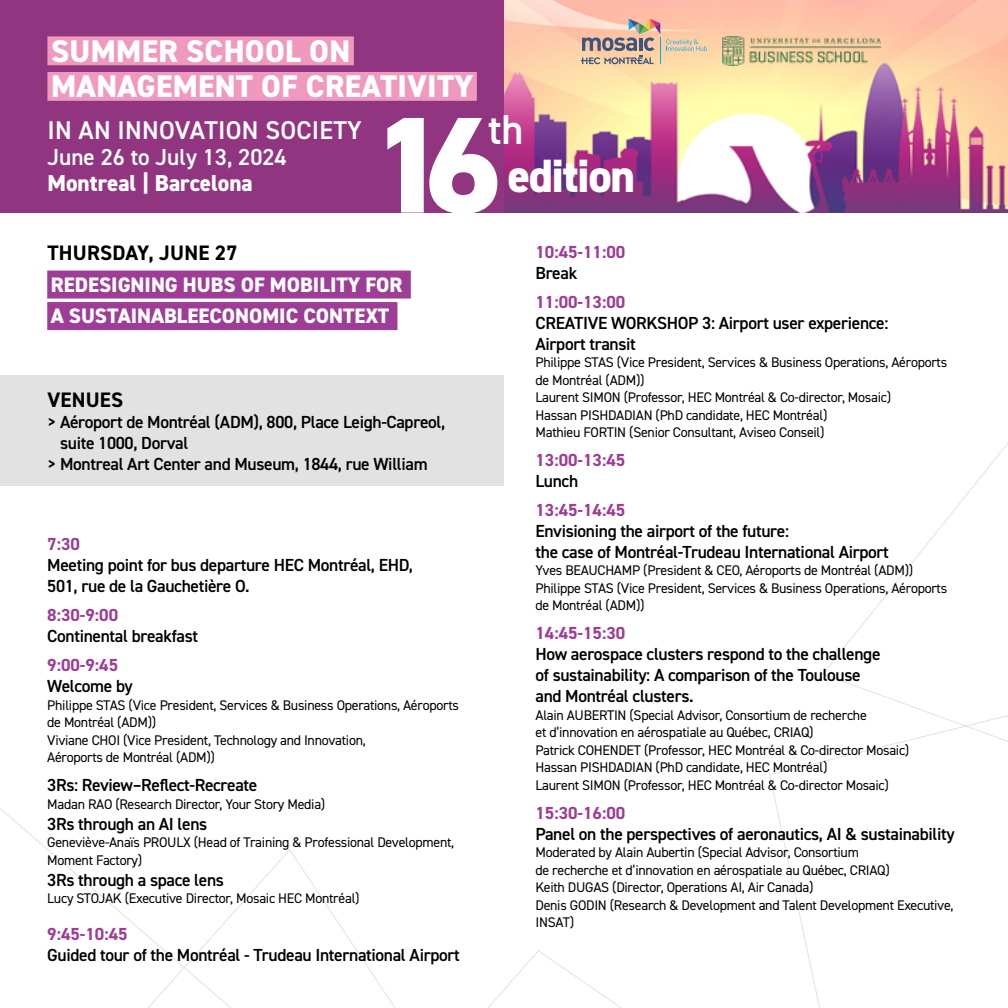
<style>
.page{position:relative;width:1008px;height:1008px;background:#fff}
.page>*{position:absolute;margin:0;border:0;box-sizing:border-box;transform-origin:0 0}
.t1{font:800 137.03px "DIN2014";color:#fff}
.t2{font:800 46.9px "DIN2014";letter-spacing:-.03em;color:#fff}
.t3{font:600 41.82px "DIN2014";color:#fff}
.t4{font:800 31.32px/35.5px "DIN2014";letter-spacing:.01em;color:#fff}
.t5{font:600 25.72px "DIN2014";letter-spacing:.01em;color:#fff}
.t6{font:600 23.1px "DIN2014";color:#fff}
.t7{font:800 23.1px "DIN2014";color:#fff}
.t8{font:800 21px/31.5px "DIN2014";color:#fff}
.t9{font:700 21px "DIN2014";letter-spacing:.01em;color:#000}
.t10{font:600 17.5px/21px "DIN2014";letter-spacing:-.02em;color:#000}
.t11{font:700 17.5px "DIN2014";color:#9d3d95}
.t12{font:14px/17.5px "DIN2014";letter-spacing:-.02em;color:#000}
</style>
<div class="page">
<img style="left:504px;top:0;width:504px;height:213px">
<div style="left:0;top:0;width:504px;height:213px;background:#923581"></div>
<svg style="left:109px;top:849px;width:266px;height:159px"></svg>
<svg style="left:375px;top:951px;width:247px;height:57px"></svg>
<svg style="left:822px;top:443px;width:186px;height:254px"></svg>
<svg style="left:769px;top:697px;width:239px;height:311px"></svg>
<svg style="left:581px;top:19px;width:126px;height:45px;background:#d8b8a2"></svg>
<div style="left:47px;top:36px;width:307px;height:29px;background:#f099bf"></div>
<div style="left:47px;top:72px;width:430px;height:29px;background:#f099bf"></div>
<img style="left:722px;top:37px;width:158px;height:29px">
<div style="left:0;top:375px;width:504px;height:111px;background:#e2e2e2"></div>
<div style="left:47px;top:271px;width:364px;height:28px;background:#9d3d95"></div>
<div style="left:47px;top:302px;width:350px;height:28px;background:#9d3d95"></div>
<h3 class="t4" style="left:51px;top:33px;width:424px">SUMMER SCHOOL ON<br>MANAGEMENT OF CREATIVITY</h3>
<h3 class="t5" style="left:48px;top:113px;width:316px">IN AN INNOVATION SOCIETY</h3>
<h3 class="t6" style="left:47px;top:142px;width:241px">June 26 to July 13, 2024</h3>
<h3 class="t7" style="left:47px;top:167px;width:207px">Montreal | Barcelona</h3>
<h3 class="t3" style="left:488px;top:102px;width:37px">th</h3>
<h2 class="t2" style="left:507px;top:144px;width:129px">edition</h2>
<h1 class="t1" style="left:370px;top:74px;width:133px">16</h1>
<h3 class="t9" style="left:47px;top:239px;width:192px">THURSDAY, JUNE 27</h3>
<h3 class="t8" style="left:51px;top:269px;width:353px">REDESIGNING HUBS OF MOBILITY FOR<br>A SUSTAINABLEECONOMIC CONTEXT</h3>
<h3 class="t9" style="left:47px;top:386px;width:77px">VENUES</h3>
<p class="t10" style="left:47px;top:411px;width:400px">&gt; Aéroport de Montréal (ADM), 800, Place Leigh-Capreol,</p>
<p class="t10" style="left:60px;top:432px;width:130px">suite 1000, Dorval</p>
<p class="t10" style="left:47px;top:453px;width:382px">&gt; Montreal Art Center and Museum, 1844, rue William</p>
<p class="t11" style="left:47px;top:533px;width:34px">7:30</p>
<p class="t10" style="left:47px;top:554px;width:367px">Meeting point for bus departure HEC Montréal, EHD,<br>501, rue de la Gauchetière O.</p>
<p class="t11" style="left:47px;top:604px;width:72px">8:30-9:00</p>
<p class="t10" style="left:47px;top:625px;width:152px">Continental breakfast</p>
<p class="t11" style="left:47px;top:653px;width:72px">9:00-9:45</p>
<p class="t10" style="left:47px;top:675px;width:87px">Welcome by</p>
<p class="t12" style="left:47px;top:696px;width:413px">Philippe STAS (Vice President, Services &amp; Business Operations, Aéroports de Montréal (ADM))<br>Viviane CHOI (Vice President, Technology and Innovation,<br>Aéroports de Montréal (ADM))</p>
<p class="t10" style="left:47px;top:774px;width:212px">3Rs: Review–Reflect-Recreate</p>
<p class="t12" style="left:47px;top:795px;width:280px">Madan RAO (Research Director, Your Story Media)</p>
<p class="t10" style="left:47px;top:813px;width:162px">3Rs through an AI lens</p>
<p class="t12" style="left:47px;top:833px;width:409px">Geneviève-Anaïs PROULX (Head of Training &amp; Professional Development,<br>Moment Factory)</p>
<p class="t10" style="left:47px;top:869px;width:178px">3Rs through a space lens</p>
<p class="t12" style="left:47px;top:889px;width:314px">Lucy STOJAK (Executive Director, Mosaic HEC Montréal)</p>
<p class="t11" style="left:47px;top:922px;width:82px">9:45-10:45</p>
<p class="t10" style="left:47px;top:944px;width:414px">Guided tour of the Montréal - Trudeau International Airport</p>
<p class="t11" style="left:536px;top:240px;width:91px">10:45-11:00</p>
<p class="t10" style="left:536px;top:262px;width:43px">Break</p>
<p class="t11" style="left:536px;top:290px;width:91px">11:00-13:00</p>
<p class="t10" style="left:535px;top:312px;width:355px">CREATIVE WORKSHOP 3: Airport user experience:<br>Airport transit</p>
<p class="t12" style="left:536px;top:353px;width:413px">Philippe STAS (Vice President, Services &amp; Business Operations, Aéroports de Montréal (ADM))<br>Laurent SIMON (Professor, HEC Montréal &amp; Co-director, Mosaic)<br>Hassan PISHDADIAN (PhD candidate, HEC Montréal)<br>Mathieu FORTIN (Senior Consultant, Aviseo Conseil)</p>
<p class="t11" style="left:536px;top:448px;width:91px">13:00-13:45</p>
<p class="t10" style="left:536px;top:470px;width:44px">Lunch</p>
<p class="t11" style="left:536px;top:498px;width:91px">13:45-14:45</p>
<p class="t10" style="left:536px;top:520px;width:355px">Envisioning the airport of the future:<br>the case of Montréal-Trudeau International Airport</p>
<p class="t12" style="left:536px;top:562px;width:413px">Yves BEAUCHAMP (President &amp; CEO, Aéroports de Montréal (ADM))<br>Philippe STAS (Vice President, Services &amp; Business Operations, Aéroports de Montréal (ADM))</p>
<p class="t11" style="left:536px;top:622px;width:91px">14:45-15:30</p>
<p class="t10" style="left:536px;top:643px;width:347px">How aerospace clusters respond to the challenge of sustainability: A comparison of the Toulouse and Montréal clusters.</p>
<p class="t12" style="left:536px;top:706px;width:375px">Alain AUBERTIN (Special Advisor, Consortium de recherche<br>et d’innovation en aérospatiale au Québec, CRIAQ)<br>Patrick COHENDET (Professor, HEC Montréal &amp; Co-director Mosaic)<br>Hassan PISHDADIAN (PhD candidate, HEC Montréal)<br>Laurent SIMON (Professor, HEC Montréal &amp; Co-director Mosaic)</p>
<p class="t11" style="left:536px;top:801px;width:91px">15:30-16:00</p>
<p class="t10" style="left:536px;top:823px;width:421px">Panel on the perspectives of aeronautics, AI &amp; sustainability</p>
<p class="t12" style="left:536px;top:843px;width:420px">Moderated by Alain Aubertin (Special Advisor, Consortium<br>de recherche et d’innovation en aérospatiale au Québec, CRIAQ)<br>Keith DUGAS (Director, Operations AI, Air Canada)<br>Denis GODIN (Research &amp; Development and Talent Development Executive, INSAT)</p>
</div>
